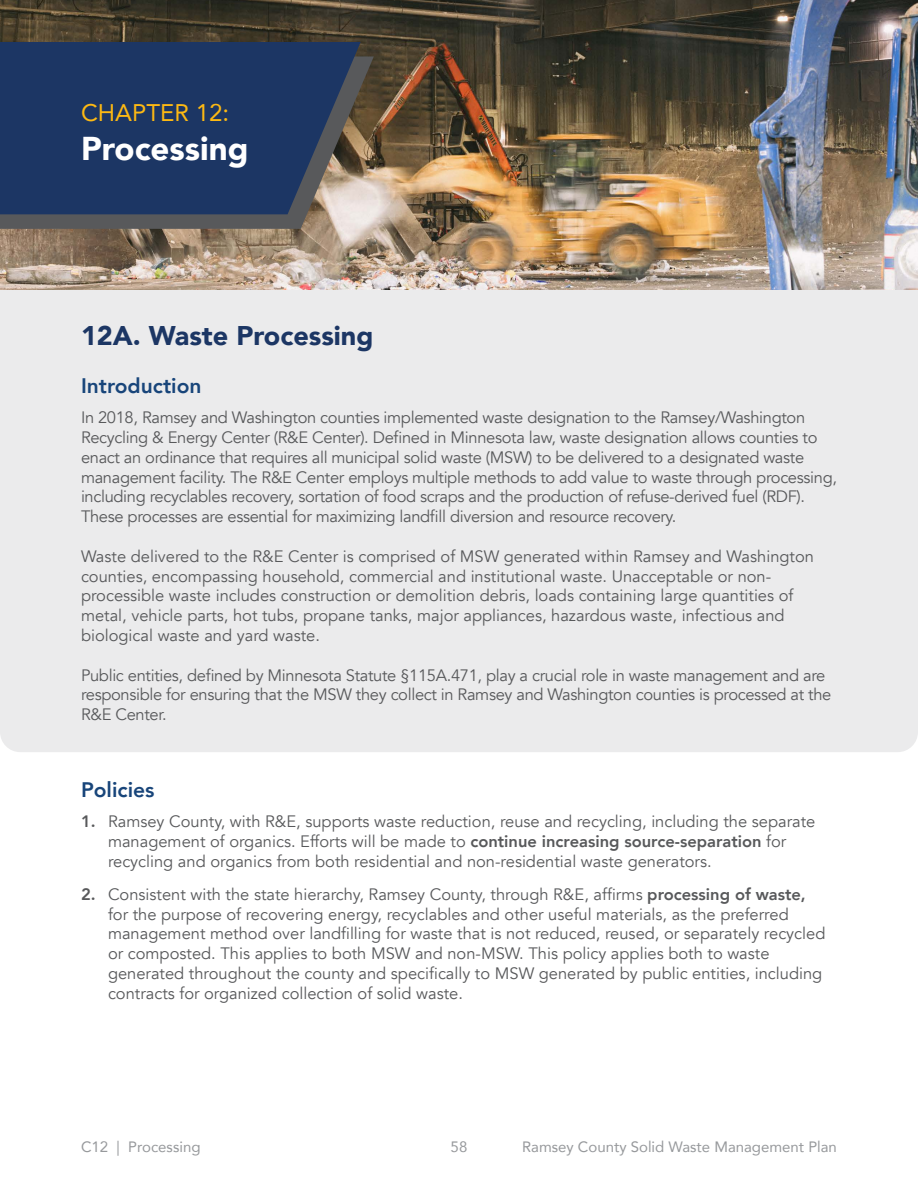
<style>
.page{position:relative;width:918px;height:1188px;background:#fff}
.page>*{position:absolute;margin:0;border:0;box-sizing:border-box;transform-origin:0 0}
.t1{font:900 33px "Avenir";color:#fff}
.Body{font:900 27px "Avenir";color:#1c3664}
.t2{font:24px "Avenir";color:#fdb913}
.Body-2{font:800 21px "Avenir";color:#18457a}
.Body-3{font:16.5px/19.8px "Avenir";color:#58595b}
.Body-4{font:16.5px/19.8px "Avenir";letter-spacing:-.02em;color:#58595b}
.Section_Footer{font:15px "Avenir";color:#97999c}
.s1{font-weight:800}
</style>
<div class="page">
<div style="left:0;top:96px;width:918px;height:656px;background:#ebebec;border-radius:20px"></div>
<img style="left:0;top:0;width:918px;height:289px">
<svg style="left:0;top:56px;width:374px;height:173px;background:#756f6a"></svg>
<svg style="left:0;top:42px;width:361px;height:172px;background:#263c64"></svg>
<p class="t2" style="left:81px;top:93px;width:150px">CHAPTER 12:</p>
<p class="t1" style="left:81px;top:120px;width:169px">Processing</p>
<p class="Body" style="left:81px;top:313px;width:294px">12A. Waste Processing</p>
<p class="Body-2" style="left:81px;top:370px;width:122px">Introduction</p>
<p class="Body-4" style="left:81px;top:408px;width:758px">In 2018, Ramsey and Washington counties implemented waste designation to the Ramsey/Washington Recycling &amp; Energy Center (R&amp;E Center). Defined in Minnesota law, waste designation allows counties to enact an ordinance that requires all municipal solid waste (MSW) to be delivered to a designated waste management facility. The R&amp;E Center employs multiple methods to add value to waste through processing, including recyclables recovery, sortation of food scraps and the production of refuse-derived fuel (RDF).<br>These processes are essential for maximizing landfill diversion and resource recovery.</p>
<p class="Body-3" style="left:81px;top:547px;width:735px">Waste delivered to the R&amp;E Center is comprised of MSW generated within Ramsey and Washington counties, encompassing household, commercial and institutional waste. Unacceptable or non&shy;processible waste includes construction or demolition debris, loads containing large quantities of metal, vehicle parts, hot tubs, propane tanks, major appliances, hazardous waste, infectious and biological waste and yard waste.</p>
<p class="Body-4" style="left:81px;top:665px;width:752px">Public entities, defined by Minnesota Statute §115A.471, play a crucial role in waste management and are responsible for ensuring that the MSW they collect in Ramsey and Washington counties is processed at the<br>R&amp;E Center.</p>
<p class="Body-2" style="left:81px;top:773px;width:75px">Policies</p>
<p class="Body-3" style="left:108px;top:812px;width:709px;text-indent:-27px"><span class="s1">1.</span> Ramsey County, with R&amp;E, supports waste reduction, reuse and recycling, including the separate management of organics. Efforts will be made to <span class="s1">continue increasing source-separation</span> for recycling and organics from both residential and non-residential waste generators.</p>
<p class="Body-3" style="left:108px;top:885px;width:719px;text-indent:-27px"><span class="s1">2.</span> Consistent with the state hierarchy, Ramsey County, through R&amp;E, affirms <span class="s1">processing of waste, </span>for the purpose of recovering energy, recyclables and other useful materials, as the preferred management method over landfilling for waste that is not reduced, reused, or separately recycled or composted. This applies to both MSW and non-MSW. This policy applies both to waste generated throughout the county and specifically to MSW generated by public entities, including contracts for organized collection of solid waste.</p>
<p class="Section_Footer" style="left:81px;top:1135px;width:121px">C12 | Processing</p>
<p class="Section_Footer" style="left:451px;top:1135px;width:18px">58</p>
<p class="Section_Footer" style="left:522px;top:1135px;width:316px">Ramsey County Solid Waste Management Plan</p>
</div>
